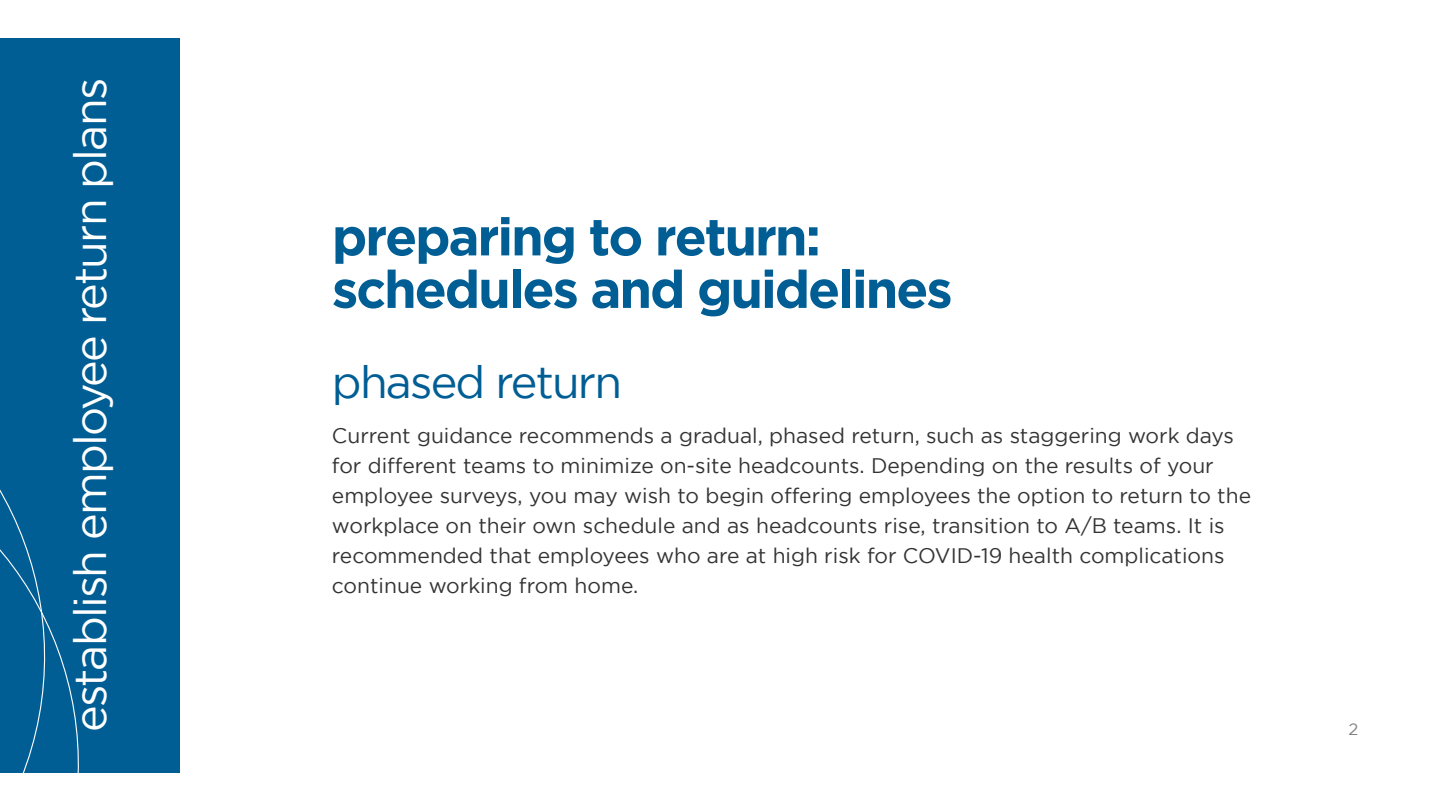
<style>
.page{position:relative;width:1440px;height:810px;background:#fff}
.page>*{position:absolute;margin:0;border:0;box-sizing:border-box;transform-origin:0 0}
.t1{font:700 52.5px/52.5px "Gotham";letter-spacing:-.04em;color:#015e94}
.t2{font:45px "Gotham";letter-spacing:-.04em;color:#fff}
.t3{font:45px "Gotham";letter-spacing:-.04em;color:#015e94}
.t4{font:21px/30px "Gotham";color:#333}
.t5{font:16.5px "Gotham";color:#808285}
</style>
<div class="page">
<div style="left:0;top:38px;width:180px;height:734px;background:#015e94"></div>
<svg style="left:0;top:489px;width:91px;height:284px"></svg>
<h2 class="t2" style="left:65px;top:732px;width:656px;rotate:-90deg">establish employee return plans</h2>
<h1 class="t1" style="left:332px;top:209px;width:622px">preparing to return: schedules and guidelines</h1>
<h2 class="t3" style="left:332px;top:357px;width:292px">phased return</h2>
<p class="t4" style="left:332px;top:420px;width:921px">Current guidance recommends a gradual, phased return, such as staggering work days for different teams to minimize on-site headcounts. Depending on the results of your employee surveys, you may wish to begin offering employees the option to return to the workplace on their own schedule and as headcounts rise, transition to A/B teams. It is recommended that employees who are at high risk for COVID-19 health complications continue working from home.</p>
<p class="t5" style="left:1348px;top:720px;width:11px">2</p>
</div>
